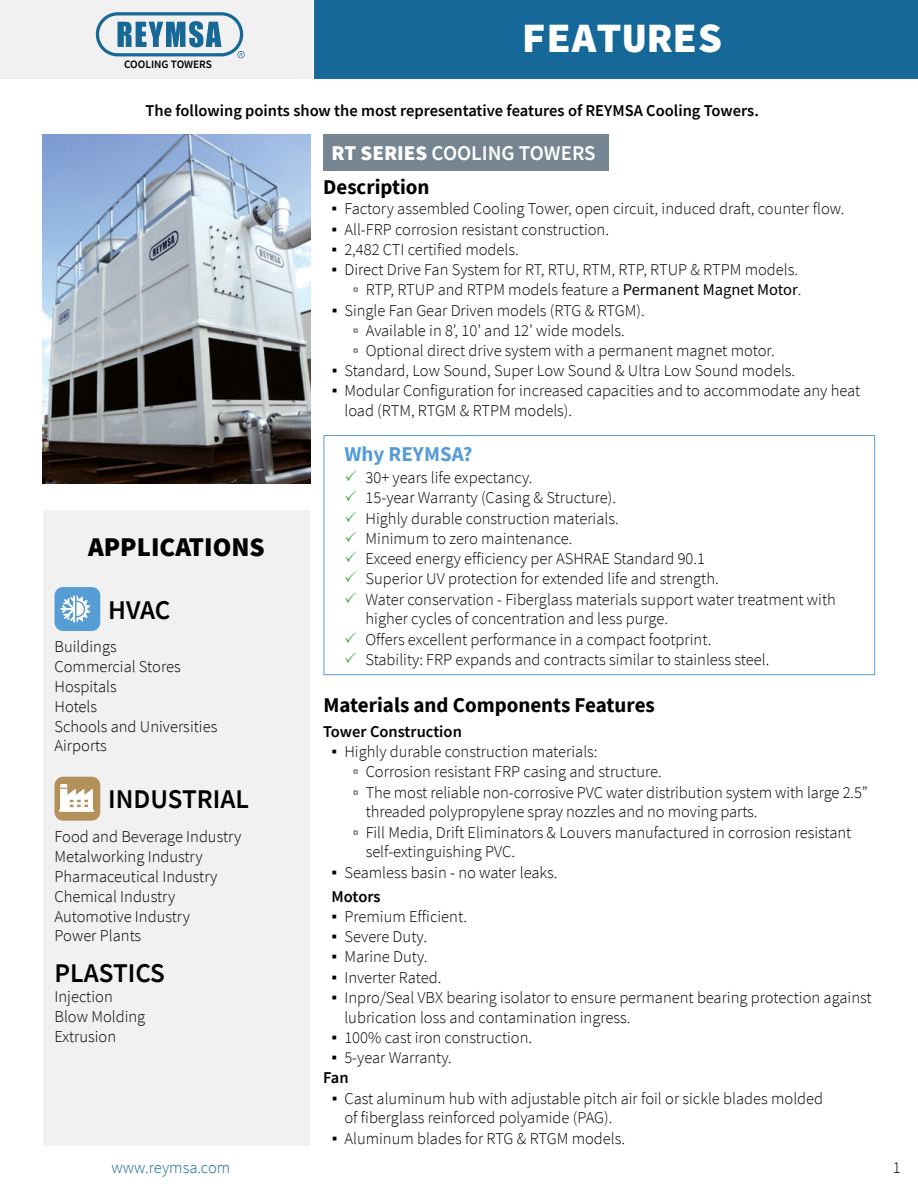
<style>
.page{position:relative;width:918px;height:1188px;background:#fff}
.page>*{position:absolute;margin:0;border:0;box-sizing:border-box;transform-origin:0 0}
.t1{font:42px "Source Code Variable";color:#fff}
.t2{font:600 27px "Source Sans Pro";color:#000}
.t3{font:900 27px "Source Sans Pro";color:#000}
.t4{font:700 21px "Source Sans Pro";color:#000}
.t5{font:600 21px "Source Sans Pro";color:#fff}
.t6{font:700 21px "Source Sans Pro";color:#569dd5}
.t7{font:300 16.5px/19.8px "Source Sans Pro";color:#000}
.t8{font:600 16.5px "Source Sans Pro";color:#000}
.t9{font:300 16.5px "Source Sans Pro";color:#156897}
.t10{font:600 11.25px "Source Sans Pro";color:#000}
.s1{font-weight:900}
.s2{font-family:"Arial";font-weight:400}
.s3{font-weight:400}
.s4{color:#41ad49}
.s5{font-weight:600}
</style>
<div class="page">
<div style="left:43px;top:510px;width:267px;height:635px;background:#f1f1f2"></div>
<div style="left:0;top:0;width:313px;height:79px;background:#f1f1f2"></div>
<div style="left:314px;top:0;width:604px;height:79px;background:#156897"></div>
<img style="left:43px;top:134px;width:267px;height:349px">
<div style="left:323px;top:134px;width:286px;height:37px;background:#758692"></div>
<svg style="left:323px;top:435px;width:552px;height:240px"></svg>
<div style="left:55px;top:587px;width:45px;height:44px;background:#569dd5;border-radius:9px"></div>
<svg style="left:60px;top:595px;width:30px;height:28px"></svg>
<div style="left:55px;top:777px;width:45px;height:44px;background:#b38f5a;border-radius:9px"></div>
<svg style="left:59px;top:784px;width:35px;height:28px"></svg>
<svg style="left:96px;top:12px;width:149px;height:46px"></svg>
<p class="t10" style="left:124px;top:57px;width:89px">COOLING TOWERS</p>
<h1 class="t1" style="left:521px;top:8px;width:203px">FEATURES</h1>
<p class="t8" style="left:146px;top:100px;width:615px">The following points show the most representative features of REYMSA Cooling Towers.</p>
<p class="t5" style="left:332px;top:139px;width:265px"><span class="s1">RT SERIES</span> COOLING TOWERS</p>
<h2 class="t3" style="left:88px;top:528px;width:178px">APPLICATIONS</h2>
<h2 class="t2" style="left:108px;top:592px;width:64px">HVAC</h2>
<p class="t7" style="left:55px;top:637px;width:164px">Buildings<br>Commercial Stores<br>Hospitals<br>Hotels<br>Schools and Universities<br>Airports</p>
<h2 class="t2" style="left:108px;top:781px;width:142px">INDUSTRIAL</h2>
<p class="t7" style="left:55px;top:827px;width:188px">Food and Beverage Industry<br>Metalworking Industry<br>Pharmaceutical Industry<br>Chemical Industry<br>Automotive Industry<br>Power Plants</p>
<h2 class="t2" style="left:55px;top:956px;width:112px">PLASTICS</h2>
<p class="t7" style="left:55px;top:987px;width:92px">Injection<br>Blow Molding<br>Extrusion</p>
<p class="t4" style="left:323px;top:173px;width:108px">Description</p>
<p class="t7" style="left:332px;top:199px;width:514px"><span class="s2">▪</span> Factory assembled Cooling Tower, open circuit, induced draft, counter flow.</p>
<p class="t7" style="left:332px;top:219px;width:279px"><span class="s2">▪</span> All-FRP corrosion resistant construction.</p>
<p class="t7" style="left:332px;top:240px;width:189px"><span class="s2">▪</span> 2,482 CTI certified models.</p>
<p class="t7" style="left:332px;top:260px;width:471px;line-height:20.2px;text-align:right"><span class="s2">▪</span> Direct Drive Fan System for RT, RTU, RTM, RTP, RTUP &amp; RTPM models. <span class="s2">▫</span> RTP, RTUP and RTPM models feature a <span class="s3">Permanent Magnet Motor</span>.</p>
<p class="t7" style="left:353px;top:300px;width:423px;line-height:20.2px;text-indent:-21px"><span class="s2">▪</span> Single Fan Gear Driven models (RTG &amp; RTGM).<br><span class="s2">▫</span> Available in 8’, 10’ and 12’ wide models.<br><span class="s2">▫</span> Optional direct drive system with a permanent magnet motor.</p>
<p class="t7" style="left:332px;top:361px;width:465px"><span class="s2">▪</span> Standard, Low Sound, Super Low Sound &amp; Ultra Low Sound models.</p>
<p class="t7" style="left:344px;top:381px;width:517px;text-indent:-13px"><span class="s2">▪</span> Modular Configuration for increased capacities and to accommodate any heat load (RTM, RTGM &amp; RTPM models).</p>
<p class="t6" style="left:344px;top:440px;width:130px">Why REYMSA?</p>
<p class="t7" style="left:344px;top:468px;width:190px"><span class="s4">✓</span> 30+ years life expectancy.</p>
<p class="t7" style="left:344px;top:488px;width:273px"><span class="s4">✓</span> 15-year Warranty (Casing &amp; Structure).</p>
<p class="t7" style="left:344px;top:508px;width:276px"><span class="s4">✓</span> Highly durable construction materials.</p>
<p class="t7" style="left:344px;top:529px;width:230px"><span class="s4">✓</span> Minimum to zero maintenance.</p>
<p class="t7" style="left:344px;top:549px;width:362px"><span class="s4">✓</span> Exceed energy efficiency per ASHRAE Standard 90.1</p>
<p class="t7" style="left:344px;top:569px;width:376px"><span class="s4">✓</span> Superior UV protection for extended life and strength.</p>
<p class="t7" style="left:366px;top:589px;width:472px;text-indent:-21px"><span class="s4">✓</span> Water conservation - Fiberglass materials support water treatment with higher cycles of concentration and less purge.</p>
<p class="t7" style="left:344px;top:629px;width:369px"><span class="s4">✓</span> Offers excellent performance in a compact footprint.</p>
<p class="t7" style="left:344px;top:650px;width:427px"><span class="s4">✓</span> Stability: FRP expands and contracts similar to stainless steel.</p>
<p class="t4" style="left:324px;top:691px;width:333px">Materials and Components Features</p>
<p class="t8" style="left:323px;top:721px;width:140px">Tower Construction</p>
<p class="t7" style="left:332px;top:742px;width:267px"><span class="s2">▪</span> Highly durable construction materials:</p>
<p class="t7" style="left:353px;top:762px;width:310px"><span class="s2">▫</span> Corrosion resistant FRP casing and structure.</p>
<p class="t7" style="left:353px;top:782px;width:516px"><span class="s2">▫</span> The most reliable non-corrosive PVC water distribution system with large 2.5”</p>
<p class="t7" style="left:366px;top:802px;width:393px">threaded polypropylene spray nozzles and no moving parts.</p>
<p class="t7" style="left:353px;top:822px;width:500px"><span class="s2">▫</span> Fill Media, Drift Eliminators &amp; Louvers manufactured in corrosion resistant</p>
<p class="t7" style="left:366px;top:842px;width:151px">self-extinguishing PVC.</p>
<p class="t7" style="left:332px;top:860px;width:227px;line-height:24px"><span class="s2">▪</span> Seamless basin - no water leaks.<br><span class="s5">Motors</span></p>
<p class="t7" style="left:332px;top:907px;width:137px"><span class="s2">▪</span> Premium Efficient.</p>
<p class="t7" style="left:332px;top:927px;width:97px"><span class="s2">▪</span> Severe Duty.</p>
<p class="t7" style="left:332px;top:947px;width:97px"><span class="s2">▪</span> Marine Duty.</p>
<p class="t7" style="left:332px;top:967px;width:111px"><span class="s2">▪</span> Inverter Rated.</p>
<p class="t7" style="left:344px;top:988px;width:529px;text-indent:-13px"><span class="s2">▪</span> Inpro/Seal VBX bearing isolator to ensure permanent bearing protection against lubrication loss and contamination ingress.</p>
<p class="t7" style="left:332px;top:1028px;width:202px"><span class="s2">▪</span> 100% cast iron construction.</p>
<p class="t7" style="left:323px;top:1048px;width:130px;line-height:20.2px;text-indent:8px"><span class="s2">▪</span> 5-year Warranty.<br><span class="s5">Fan</span></p>
<p class="t7" style="left:344px;top:1088px;width:480px;text-indent:-13px"><span class="s2">▪</span> Cast aluminum hub with adjustable pitch air foil or sickle blades molded of fiberglass reinforced polyamide (PAG).</p>
<p class="t7" style="left:332px;top:1128px;width:295px"><span class="s2">▪</span> Aluminum blades for RTG &amp; RTGM models.</p>
<p class="t9" style="left:112px;top:1157px;width:120px">www.reymsa.com</p>
<p class="t7" style="left:893px;top:1158px;width:9px">1</p>
</div>
